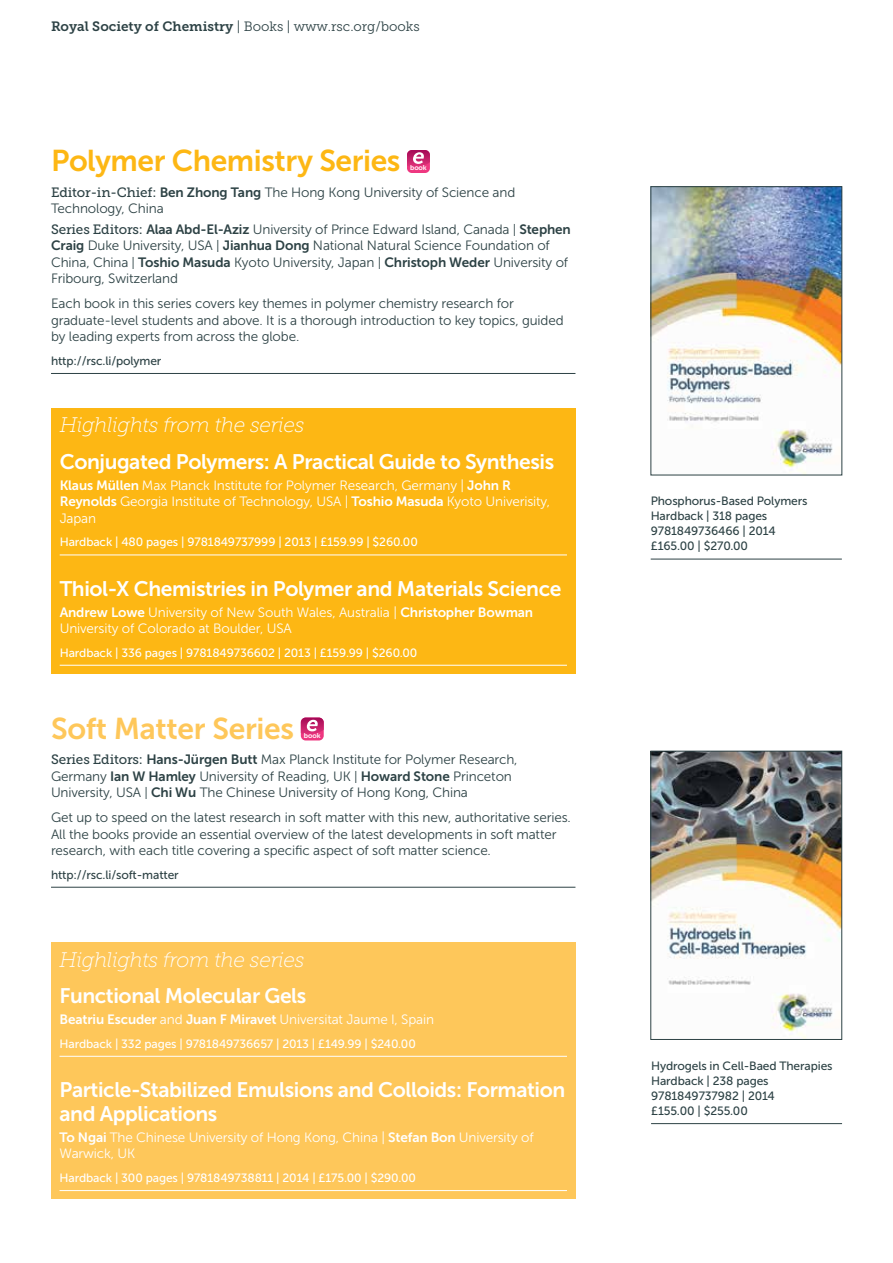
<style>
.page{position:relative;width:893px;height:1263px;background:#fff}
.page>*{position:absolute;margin:0;border:0;box-sizing:border-box;transform-origin:0 0}
.t1{font:30px "Museo Sans 700";letter-spacing:-.015em;color:#fdb714}
.t2{font:30px "Museo Sans 700";letter-spacing:-.01em;color:#fec75a}
.t3{font:21px/24px "Museo Sans 700";letter-spacing:-.02em;color:#fff}
.t4{font:italic 21px "Museo Slab 100";letter-spacing:-.01em;color:#fff}
.t5{font:13.5px/16.5px "Museo Sans 300";letter-spacing:-.01em;color:#2d4245}
.t6{font:13.5px/16.5px "Museo Sans 300";letter-spacing:-.01em;color:#fff}
.t7{font:13.5px "Museo Sans 700";letter-spacing:-.01em;color:#fff}
.t8{font:13.5px "Museo Slab 300";color:#2d4245}
.t9{font:12px "Museo Sans 500";letter-spacing:-.01em;color:#fff}
.t10{font:12px/15px "Museo Sans 500";letter-spacing:-.01em;color:#2d4245}
.t11{font:7.05px "Museo Sans 700";letter-spacing:-.01em;color:#fff}
.s1{font-family:"Museo Slab 700"}
.s2{font-family:"Museo Slab 500"}
.s3{font-family:"Museo Sans 700"}
.s4{font-size:12.75px}
.s5{font-family:"Museo Sans 300"}
</style>
<div class="page">
<hr style="left:51px;top:373px;width:524px;height:1px;background:#2d4245">
<div style="left:407px;top:150px;width:23px;height:23px;background:#ee3780;border-radius:5px"></div>
<svg style="left:407px;top:150px;width:23px;height:18px"></svg>
<hr style="left:651px;top:559px;width:191px;height:1px;background:#2d4245">
<hr style="left:51px;top:887px;width:524px;height:1px;background:#2d4245">
<div style="left:301px;top:717px;width:23px;height:23px;background:#ee3780;border-radius:5px"></div>
<svg style="left:301px;top:717px;width:23px;height:18px"></svg>
<hr style="left:651px;top:1123px;width:191px;height:1px;background:#2d4245">
<div style="left:51px;top:408px;width:524px;height:265px;background:#fdb714"></div>
<hr style="left:60px;top:555px;width:507px;height:1px;background:#fff">
<hr style="left:60px;top:665px;width:507px;height:1px;background:#fff">
<div style="left:51px;top:942px;width:524px;height:257px;background:#fec75a"></div>
<hr style="left:60px;top:1056px;width:507px;height:1px;background:#fff">
<hr style="left:60px;top:1190px;width:507px;height:1px;background:#fff">
<img style="left:653px;top:188px;width:187px;height:285px">
<div style="left:651px;top:186px;width:191px;height:289px;border:1px solid #2d4245"></div>
<img style="left:653px;top:753px;width:187px;height:285px">
<div style="left:651px;top:751px;width:191px;height:289px;border:1px solid #2d4245"></div>
<p class="t8" style="left:51px;top:19px;width:370px"><span class="s1">Royal Society of Chemistry</span> | Books | www.rsc.org/books</p>
<h1 class="t1" style="left:51px;top:144px;width:351px">Polymer Chemistry Series</h1>
<p class="t11" style="left:410px;top:164px;width:18px">book</p>
<p class="t5" style="left:51px;top:184px;width:466px"><span class="s2">Editor-in-Chief:</span> <span class="s3">Ben Zhong Tang</span> The Hong Kong University of Science and<br>Technology, China</p>
<p class="t5" style="left:51px;top:221px;width:521px"><span class="s2">Series Editors:</span> <span class="s3">Alaa Abd-El-Aziz</span> University of Prince Edward Island, Canada <span class="s4">|</span> <span class="s3">Stephen Craig</span> Duke University, USA <span class="s4">|</span> <span class="s3">Jianhua Dong</span> National Natural Science Foundation of China, China <span class="s4">|</span> <span class="s3">Toshio Masuda</span> Kyoto University, Japan <span class="s4">|</span> <span class="s3">Christoph Weder</span> University of Fribourg, Switzerland</p>
<p class="t5" style="left:51px;top:295px;width:514px">Each book in this series covers key themes in polymer chemistry research for graduate-level students and above. It is a thorough introduction to key topics, guided by leading experts from across the globe.</p>
<p class="t10" style="left:51px;top:353px;width:112px">http://rsc.li/polymer</p>
<h2 class="t4" style="left:60px;top:414px;width:246px">Highlights from the series</h2>
<h2 class="t3" style="left:60px;top:450px;width:496px">Conjugated Polymers: A Practical Guide to Synthesis</h2>
<p class="t6" style="left:60px;top:477px;width:492px"><span class="s3">Klaus Müllen</span> Max Planck Institute for Polymer Research, Germany | <span class="s3">John R<br>Reynolds</span> Georgia Institute of Technology, USA | <span class="s3">Toshio Masuda</span> Kyoto Univerisity,<br>Japan</p>
<p class="t9" style="left:60px;top:535px;width:360px">Hardback | 480 pages | 9781849737999 | 2013 | £159.99 | $260.00</p>
<h2 class="t3" style="left:60px;top:576px;width:503px">Thiol-X Chemistries in Polymer and Materials Science</h2>
<p class="t6" style="left:60px;top:604px;width:475px"><span class="s3">Andrew Lowe</span> University of New South Wales, Australia | <span class="s3">Christopher Bowman<br></span>University of Colorado at Boulder, USA</p>
<p class="t9" style="left:60px;top:646px;width:359px">Hardback | 336 pages | 9781849736602 | 2013 | £159.99 | $260.00</p>
<h1 class="t2" style="left:51px;top:712px;width:245px">Soft Matter Series</h1>
<p class="t11" style="left:304px;top:731px;width:18px">book</p>
<p class="t5" style="left:51px;top:751px;width:468px"><span class="s2">Series Editors:</span> <span class="s3">Hans-Jürgen Butt</span> Max Planck Institute for Polymer Research,<br>Germany <span class="s3">Ian W Hamley</span> University of Reading, UK <span class="s4">|</span> <span class="s3">Howard Stone</span> Princeton<br>University, USA <span class="s4">|</span> <span class="s3">Chi Wu</span> The Chinese University of Hong Kong, China</p>
<p class="t5" style="left:51px;top:809px;width:521px">Get up to speed on the latest research in soft matter with this new, authoritative series.<br>All the books provide an essential overview of the latest developments in soft matter research, with each title covering a specific aspect of soft matter science.</p>
<p class="t10" style="left:51px;top:867px;width:129px">http://rsc.li/soft-matter</p>
<h2 class="t4" style="left:60px;top:948px;width:246px">Highlights from the series</h2>
<h2 class="t3" style="left:60px;top:984px;width:248px">Functional Molecular Gels</h2>
<p class="t7" style="left:60px;top:1012px;width:376px">Beatriu Escuder <span class="s5">and</span> Juan F Miravet <span class="s5">Universitat Jaume I, Spain</span></p>
<p class="t9" style="left:60px;top:1037px;width:358px">Hardback | 332 pages | 9781849736657 | 2013 | £149.99 | $240.00</p>
<h2 class="t3" style="left:60px;top:1078px;width:507px">Particle-Stabilized Emulsions and Colloids: Formation and Applications</h2>
<p class="t6" style="left:60px;top:1129px;width:476px"><span class="s3">To Ngai</span> The Chinese University of Hong Kong, China | <span class="s3">Stefan Bon</span> University of<br>Warwick, UK</p>
<p class="t9" style="left:60px;top:1171px;width:358px">Hardback | 300 pages | 9781849738811 | 2014 | £175.00 | $290.00</p>
<p class="t10" style="left:651px;top:494px;width:158px">Phosphorus-Based Polymers<br>Hardback | 318 pages<br>9781849736466 | 2014 £165.00 | $270.00</p>
<p class="t10" style="left:651px;top:1058px;width:183px">Hydrogels in Cell-Baed Therapies<br>Hardback | 238 pages<br>9781849737982 | 2014<br>£155.00 | $255.00</p>
</div>
